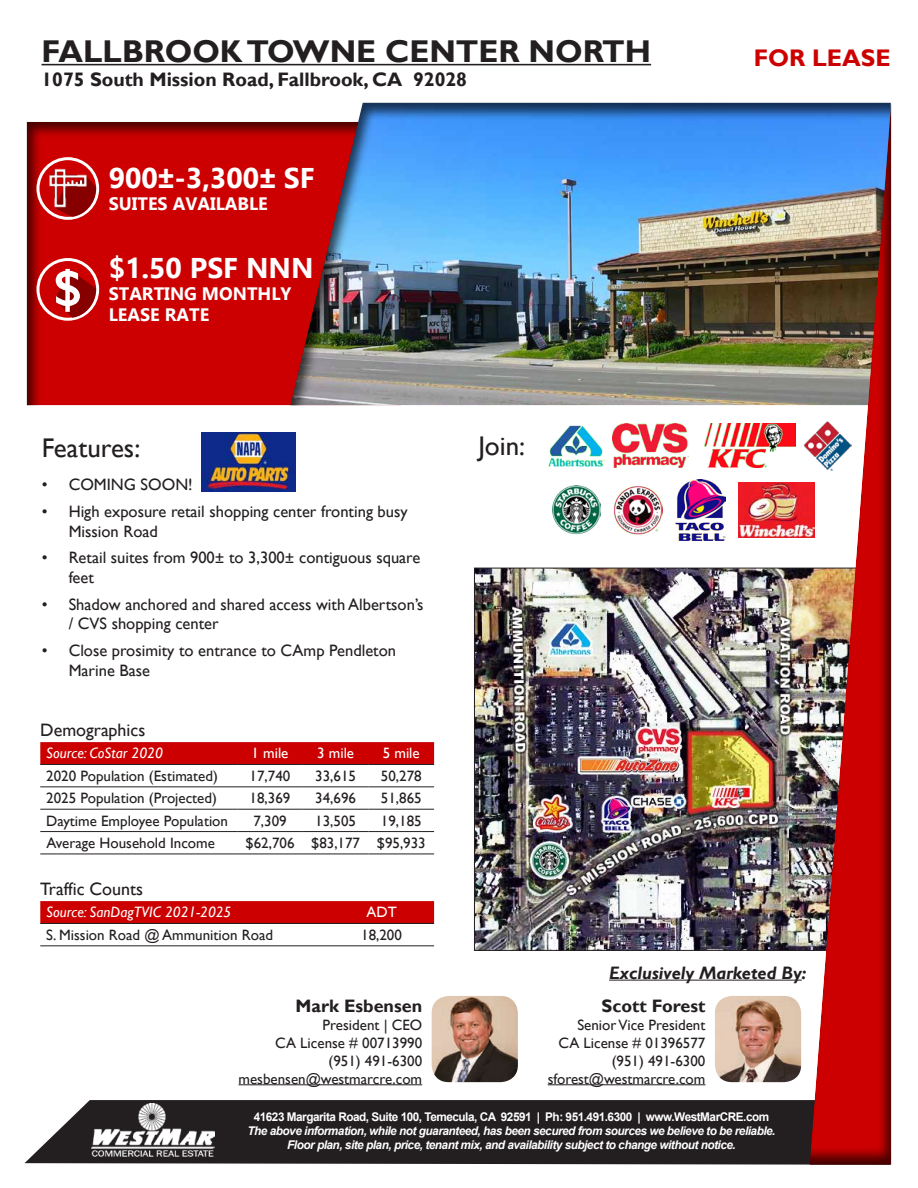
<style>
.page{position:relative;width:918px;height:1188px;background:#fff}
.page>*{position:absolute;margin:0;border:0;box-sizing:border-box;transform-origin:0 0}
.t1{font:700 31.5px "Gill Sans";color:#231f20}
.t2{font:700 28.5px "Gadugi";color:#fff}
.t3{font:27px "Gill Sans";color:#231f20}
.t4{font:700 24px "Gill Sans";color:#c00}
.t5{font:700 19.5px "Gill Sans";color:#231f20}
.t6{font:700 18px/21.6px "Gadugi";color:#fff}
.t7{font:18px "Gill Sans";color:#231f20}
.t8{font:700 18px "Gill Sans";color:#231f20}
.t9{font:italic 700 18px "Gill Sans";color:#231f20}
.t10{font:16.5px/19.8px "Gill Sans";color:#231f20}
.t11{font:15px/18px "Gill Sans";color:#231f20;text-align:right}
.t12{font:italic 15px "Gill Sans";color:#fff}
.t13{font:15px "Gill Sans";color:#fff}
.t14{font:italic 700 12px/14.4px "Arial";letter-spacing:-.04em;color:#fff;text-align:center}
.t15{font:700 12px "Arial";letter-spacing:-.04em;color:#fff}
.s1{font-family:"Gill Sans"}
</style>
<div class="page">
<svg style="left:25px;top:1100px;width:782px;height:65px;background:#312d2e"></svg>
<img style="left:92px;top:1104px;width:122px;height:55px">
<hr style="left:42px;top:64px;width:609px;height:1px;background:#231f20">
<img style="left:476px;top:570px;width:331px;height:379px">
<div style="left:26px;top:120px;width:449px;height:286px;background:#231f20;opacity:.75"></div>
<div style="left:289px;top:102px;width:603px;height:306px;background:#231f20;opacity:.75"></div>
<div style="left:40px;top:742px;width:394px;height:22px;background:#c00"></div>
<hr style="left:40px;top:809px;width:197px;height:1px;background:#231f20">
<hr style="left:237px;top:809px;width:66px;height:1px;background:#231f20">
<hr style="left:303px;top:809px;width:65px;height:1px;background:#231f20">
<hr style="left:368px;top:809px;width:66px;height:1px;background:#231f20">
<hr style="left:40px;top:831px;width:197px;height:1px;background:#231f20">
<hr style="left:237px;top:831px;width:66px;height:1px;background:#231f20">
<hr style="left:303px;top:831px;width:65px;height:1px;background:#231f20">
<hr style="left:368px;top:831px;width:66px;height:1px;background:#231f20">
<hr style="left:40px;top:764px;width:197px;height:1px;background:#231f20">
<hr style="left:237px;top:764px;width:66px;height:1px;background:#231f20">
<hr style="left:303px;top:764px;width:65px;height:1px;background:#231f20">
<hr style="left:368px;top:764px;width:66px;height:1px;background:#231f20">
<hr style="left:40px;top:786px;width:197px;height:1px;background:#231f20">
<hr style="left:237px;top:786px;width:66px;height:1px;background:#231f20">
<hr style="left:303px;top:786px;width:65px;height:1px;background:#231f20">
<hr style="left:368px;top:786px;width:66px;height:1px;background:#231f20">
<hr style="left:40px;top:854px;width:197px;height:1px;background:#231f20">
<hr style="left:237px;top:854px;width:66px;height:1px;background:#231f20">
<hr style="left:303px;top:854px;width:65px;height:1px;background:#231f20">
<hr style="left:368px;top:854px;width:66px;height:1px;background:#231f20">
<div style="left:40px;top:901px;width:394px;height:22px;background:#c00"></div>
<hr style="left:40px;top:945px;width:289px;height:1px;background:#231f20">
<hr style="left:329px;top:945px;width:105px;height:1px;background:#231f20">
<hr style="left:40px;top:923px;width:289px;height:1px;background:#231f20">
<hr style="left:329px;top:923px;width:105px;height:1px;background:#231f20">
<svg style="left:38px;top:260px;width:60px;height:59px"></svg>
<div style="left:36px;top:258px;width:63px;height:63px;border:3px solid #fff;border-radius:50%"></div>
<svg style="left:55px;top:269px;width:41px;height:49px"></svg>
<svg style="left:38px;top:159px;width:60px;height:59px"></svg>
<div style="left:36px;top:157px;width:63px;height:63px;border:3px solid #fff;border-radius:50%"></div>
<svg style="left:55px;top:177px;width:41px;height:40px"></svg>
<img style="left:48px;top:169px;width:40px;height:39px">
<div style="left:807px;top:100px;width:86px;height:1065px;background:#231f20;opacity:.75"></div>
<hr style="left:609px;top:980px;width:193px;height:1px;background:#231f20">
<hr style="left:239px;top:1084px;width:183px;height:1px;background:#231f20">
<img style="left:433px;top:997px;width:83px;height:84px">
<div style="left:430px;top:994px;width:89px;height:90px;border:2px solid #fff;border-radius:18px"></div>
<hr style="left:548px;top:1084px;width:157px;height:1px;background:#231f20">
<img style="left:716px;top:997px;width:84px;height:84px">
<div style="left:713px;top:994px;width:90px;height:90px;border:2px solid #fff;border-radius:18px"></div>
<img style="left:548px;top:425px;width:57px;height:42px">
<img style="left:612px;top:424px;width:77px;height:44px">
<img style="left:705px;top:424px;width:90px;height:44px">
<img style="left:804px;top:422px;width:48px;height:48px">
<img style="left:552px;top:485px;width:49px;height:49px">
<img style="left:613px;top:486px;width:50px;height:48px">
<img style="left:675px;top:479px;width:51px;height:62px">
<img style="left:739px;top:482px;width:76px;height:55px">
<img style="left:201px;top:433px;width:94px;height:58px">
<h1 class="t1" style="left:42px;top:33px;width:611px">FALLBROOK TOWNE CENTER NORTH</h1>
<h3 class="t5" style="left:42px;top:67px;width:427px">1075 South Mission Road, Fallbrook, CA 92028</h3>
<h2 class="t2" style="left:109px;top:161px;width:207px">900<span class="s1">±</span>-3,300<span class="s1">±</span> SF</h2>
<p class="t6" style="left:109px;top:192px;width:161px">SUITES AVAILABLE</p>
<h2 class="t2" style="left:109px;top:251px;width:206px">$1.50 PSF NNN</h2>
<p class="t6" style="left:109px;top:282px;width:184px">STARTING MONTHLY<br>LEASE RATE</p>
<h3 class="t3" style="left:42px;top:432px;width:100px">Features:</h3>
<p class="t10" style="left:42px;top:475px;width:153px">• COMING SOON!</p>
<p class="t10" style="left:69px;top:502px;width:341px;text-indent:-27px">• High exposure retail shopping center fronting busy<br>Mission Road</p>
<p class="t10" style="left:69px;top:548px;width:353px;text-indent:-27px">• Retail suites from 900± to 3,300± contiguous square feet</p>
<p class="t10" style="left:69px;top:595px;width:356px;text-indent:-27px">• Shadow anchored and shared access with Albertson’s / CVS shopping center</p>
<p class="t10" style="left:69px;top:641px;width:329px;text-indent:-27px">• Close prosimity to entrance to CAmp Pendleton<br>Marine Base</p>
<p class="t7" style="left:40px;top:720px;width:107px">Demographics</p>
<p class="t12" style="left:46px;top:745px;width:118px">Source: CoStar 2020</p>
<p class="t13" style="left:252px;top:745px;width:38px">1 mile</p>
<p class="t13" style="left:317px;top:745px;width:38px">3 mile</p>
<p class="t13" style="left:383px;top:745px;width:38px">5 mile</p>
<p class="t11" style="left:46px;top:767px;width:173px">2020 Population (Estimated)</p>
<p class="t11" style="left:250px;top:767px;width:42px">17,740</p>
<p class="t11" style="left:315px;top:767px;width:42px">33,615</p>
<p class="t11" style="left:381px;top:767px;width:42px">50,278</p>
<p class="t11" style="left:46px;top:789px;width:172px">2025 Population (Projected)</p>
<p class="t11" style="left:250px;top:789px;width:42px">18,369</p>
<p class="t11" style="left:315px;top:789px;width:42px">34,696</p>
<p class="t11" style="left:381px;top:789px;width:42px">51,865</p>
<p class="t11" style="left:46px;top:812px;width:183px">Daytime Employee Population</p>
<p class="t11" style="left:253px;top:812px;width:35px">7,309</p>
<p class="t11" style="left:315px;top:812px;width:42px">13,505</p>
<p class="t11" style="left:381px;top:812px;width:42px">19,185</p>
<p class="t11" style="left:46px;top:834px;width:170px">Average Household Income</p>
<p class="t11" style="left:246px;top:834px;width:182px">$62,706 $83,177 $95,933</p>
<p class="t7" style="left:40px;top:879px;width:104px">Traffic Counts</p>
<p class="t12" style="left:46px;top:904px;width:187px">Source: SanDagTVIC 2021-2025</p>
<p class="t13" style="left:366px;top:904px;width:32px">ADT</p>
<p class="t11" style="left:46px;top:926px;width:228px">S. Mission Road @ Ammunition Road</p>
<p class="t11" style="left:361px;top:926px;width:42px">18,200</p>
<h3 class="t3" style="left:479px;top:431px;width:48px">Join:</h3>
<h3 class="t4" style="left:754px;top:44px;width:138px">FOR LEASE</h3>
<p class="t8" style="left:296px;top:995px;width:128px">Mark Esbensen</p>
<p class="t11" style="left:239px;top:1016px;width:185px">President | CEO<br>CA License # 00713990<br>(951) 491-6300 mesbensen@westmarcre.com</p>
<p class="t9" style="left:609px;top:962px;width:199px">Exclusively Marketed By:</p>
<p class="t8" style="left:602px;top:995px;width:105px">Scott Forest</p>
<p class="t11" style="left:548px;top:1016px;width:159px">SeniorVice President<br>CA License # 01396577 (951) 491-6300 sforest@westmarcre.com</p>
<p class="t15" style="left:254px;top:1108px;width:517px">41623 Margarita Road, Suite 100, Temecula, CA 92591 | Ph: 951.491.6300 | www.WestMarCRE.com</p>
<p class="t14" style="left:247px;top:1124px;width:530px">The above information, while not guaranteed, has been secured from sources we believe to be reliable.<br>Floor plan, site plan, price, tenant mix, and availability subject to change without notice.</p>
</div>
